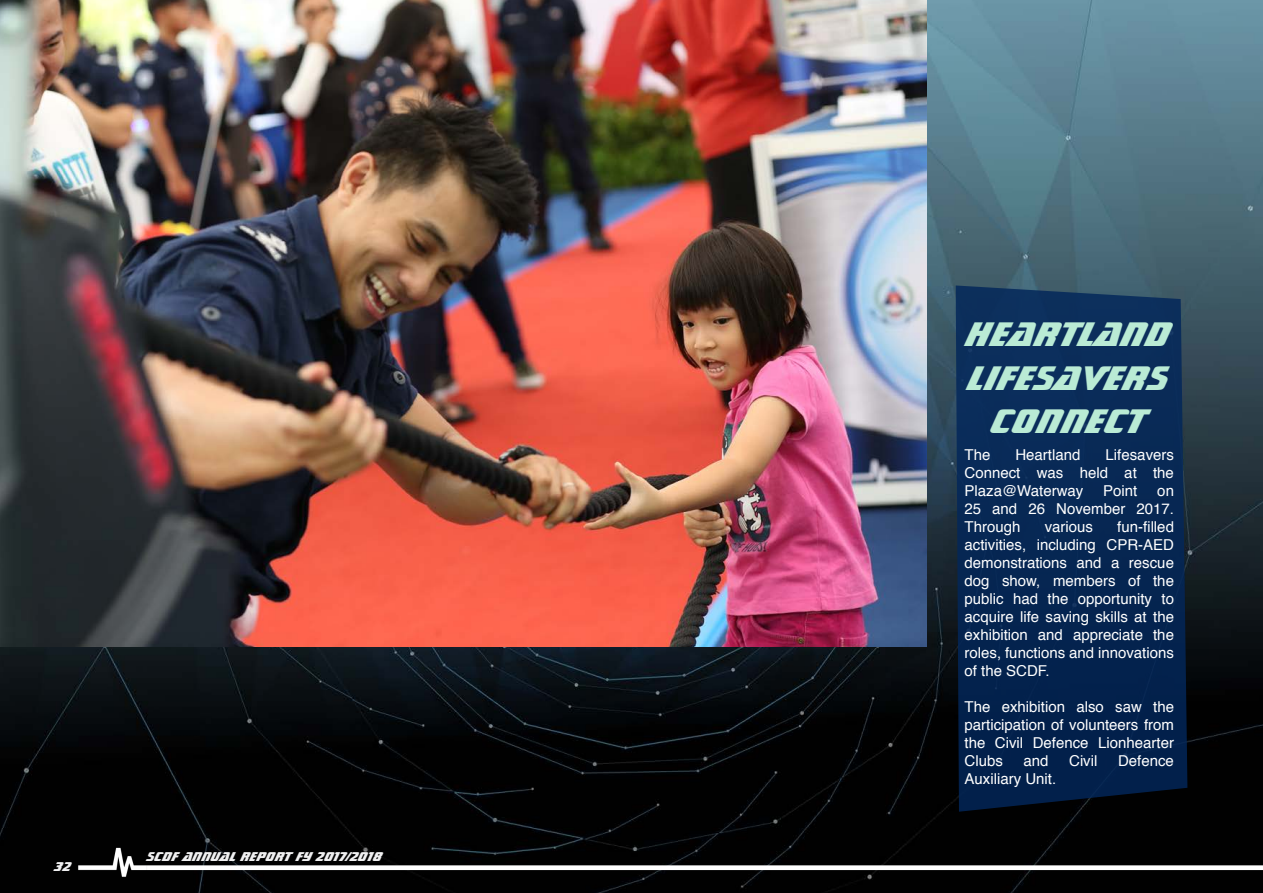
<style>
.page{position:relative;width:1263px;height:893px;background:#fff}
.page>*{position:absolute;margin:0;border:0;box-sizing:border-box;transform-origin:0 0}
.t1{font:800 36px/43.2px "Star Trek Gen BT";color:#baebd5;text-align:center}
.t2{font:15px/18px "Helvetica";color:#fff;text-align:justify}
.t3{font:800 13.5px "Star Trek Gen BT";color:#f0f0f1}
</style>
<div class="page">
<img style="left:0;top:0;width:1263px;height:893px">
<img style="left:0;top:0;width:926px;height:646px">
<svg style="left:956px;top:285px;width:231px;height:527px;background:#072651"></svg>
<img style="left:0;top:839px;width:1262px;height:53px">
<p class="t3" style="left:55px;top:857px;width:18px">32</p>
<p class="t3" style="left:147px;top:848px;width:237px">SCDF ANNUAL REPORT FY 2017/2018</p>
<p class="t1" style="left:967px;top:312px;width:205px">HEARTLAND<br>LIFESAVERS<br>CONNECT</p>
<p class="t2" style="left:964px;top:446px;width:27px">The</p>
<p class="t2" style="left:1015px;top:446px;width:67px">Heartland</p>
<p class="t2" style="left:964px;top:446px;width:211px;text-indent:141px">Lifesavers Connect was held at the Plaza@Waterway</p>
<p class="t2" style="left:1103px;top:482px;width:36px">Point</p>
<p class="t2" style="left:964px;top:482px;width:211px;text-indent:193px">on 25 and 26 November 2017.<br>Through</p>
<p class="t2" style="left:964px;top:518px;width:211px;text-indent:153px">fun-filled activities, including CPR-AED demonstrations and a rescue dog show, members of the public had the opportunity to acquire life saving skills at the exhibition and appreciate the roles, functions and innovations of the SCDF.</p>
<p class="t2" style="left:964px;top:698px;width:211px">The exhibition also saw the participation of volunteers from the Civil Defence Lionhearter Clubs</p>
<p class="t2" style="left:1045px;top:518px;width:50px">various</p>
<p class="t2" style="left:1023px;top:752px;width:27px">and</p>
<p class="t2" style="left:1069px;top:752px;width:30px">Civil</p>
<p class="t2" style="left:1118px;top:752px;width:57px">Defence</p>
<p class="t2" style="left:964px;top:770px;width:93px">Auxiliary Unit.</p>
</div>
